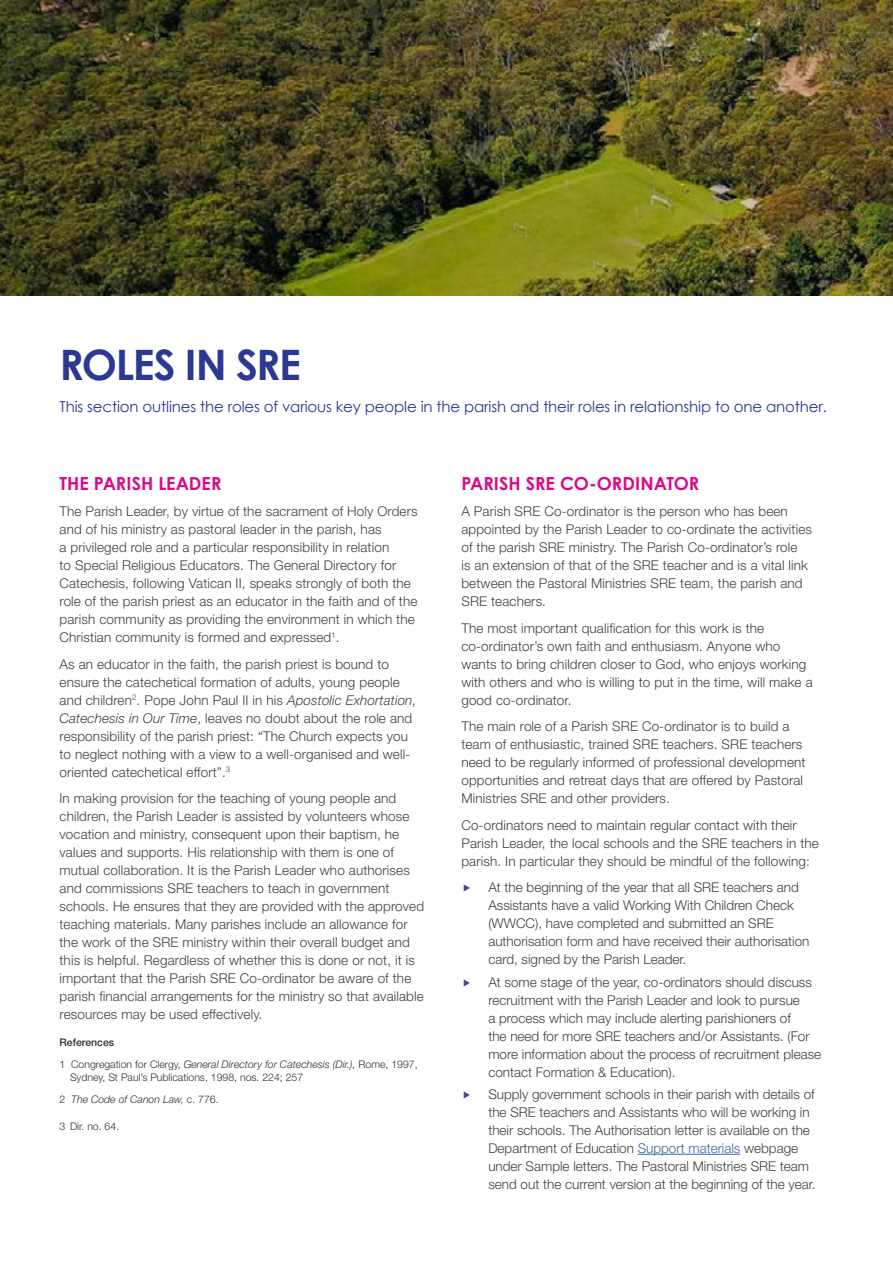
<style>
.page{position:relative;width:893px;height:1263px;background:#fff}
.page>*{position:absolute;margin:0;border:0;box-sizing:border-box;transform-origin:0 0}
.t1{font:700 42px "Century Gothic";letter-spacing:-.035em;color:#2b3990}
.t2{font:700 18px "Century Gothic";color:#da098c}
.t3{font:15px "Century Gothic";letter-spacing:-.01em;color:#2b3990}
.t4{font:300 13.5px/18px "Helvetica Neue LT Std";letter-spacing:.01em;color:#414042}
.t5{font:300 10.5px/22px "Helvetica Neue LT Std";color:#2b3239}
.t6{font:italic 300 10.5px/22px "Helvetica Neue LT Std";color:#2b3239}
.s1{font-style:italic}
.s2{font-weight:500;font-style:normal}
.s3{font-style:normal}
.s4{color:#3a68a5}
</style>
<div class="page">
<img style="left:0;top:0;width:893px;height:296px">
<hr style="left:638px;top:1154px;width:102px;height:1px;background:#3a68a5">
<h1 class="t1" style="left:60px;top:333px;width:243px">ROLES IN SRE</h1>
<p class="t3" style="left:60px;top:397px;width:769px">This section outlines the roles of various key people in the parish and their roles in relationship to one another.</p>
<h2 class="t2" style="left:60px;top:470px;width:164px">THE PARISH LEADER</h2>
<p class="t4" style="left:60px;top:502px;width:360px">The Parish Leader, by virtue of the sacrament of Holy Orders and of his ministry as pastoral leader in the parish, has<br>a privileged role and a particular responsibility in relation<br>to Special Religious Educators. The General Directory for Catechesis, following Vatican II, speaks strongly of both the role of the parish priest as an educator in the faith and of the parish community as providing the environment in which the Christian community is formed and expressed<sup>1</sup>.</p>
<p class="t4" style="left:60px;top:655px;width:358px">As an educator in the faith, the parish priest is bound to ensure the catechetical formation of adults, young people and children<sup>2</sup>. Pope John Paul II in his <span class="s1">Apostolic Exhortation, Catechesis in Our Time</span>, leaves no doubt about the role and responsibility of the parish priest: “The Church expects you to neglect nothing with a view to a well-organised and well&shy;oriented catechetical effort”.<sup>3</sup></p>
<p class="t4" style="left:60px;top:789px;width:366px">In making provision for the teaching of young people and children, the Parish Leader is assisted by volunteers whose vocation and ministry, consequent upon their baptism, he values and supports. His relationship with them is one of mutual collaboration. It is the Parish Leader who authorises and commissions SRE teachers to teach in government schools. He ensures that they are provided with the approved teaching materials. Many parishes include an allowance for the work of the SRE ministry within their overall budget and this is helpful. Regardless of whether this is done or not, it is important that the Parish SRE Co-ordinator be aware of the parish financial arrangements for the ministry so that available resources may be used effectively.</p>
<p class="t6" style="left:60px;top:1031px;width:360px"><span class="s2">References<br></span><span class="s3">1 Congregation for Clergy,</span> General Directory for Catechesis (Dir.), <span class="s3">Rome, 1997,</span></p>
<p class="t5" style="left:60px;top:1066px;width:245px;text-indent:10px">Sydney, St Paul’s Publications, 1998, nos. 224; 257<br>2 <span class="s1">The Code of Canon Law,</span> c. 776.</p>
<p class="t5" style="left:60px;top:1115px;width:61px">3 Dir. no. 64.</p>
<h2 class="t2" style="left:461px;top:470px;width:239px">PARISH SRE CO-ORDINATOR</h2>
<p class="t4" style="left:461px;top:502px;width:352px">A Parish SRE Co-ordinator is the person who has been appointed by the Parish Leader to co-ordinate the activities of the parish SRE ministry. The Parish Co-ordinator’s role<br>is an extension of that of the SRE teacher and is a vital link between the Pastoral Ministries SRE team, the parish and SRE teachers.</p>
<p class="t4" style="left:461px;top:619px;width:353px">The most important qualification for this work is the co-ordinator’s own faith and enthusiasm. Anyone who wants to bring children closer to God, who enjoys working with others and who is willing to put in the time, will make a good co-ordinator.</p>
<p class="t4" style="left:461px;top:717px;width:346px">The main role of a Parish SRE Co-ordinator is to build a team of enthusiastic, trained SRE teachers. SRE teachers need to be regularly informed of professional development opportunities and retreat days that are offered by Pastoral Ministries SRE and other providers.</p>
<p class="t4" style="left:461px;top:816px;width:359px">Co-ordinators need to maintain regular contact with their<br>Parish Leader, the local schools and the SRE teachers in the parish. In particular they should be mindful of the following:</p>
<p class="t4" style="left:488px;top:878px;width:323px">At the beginning of the year that all SRE teachers and Assistants have a valid Working With Children Check (WWCC), have completed and submitted an SRE authorisation form and have received their authorisation card, signed by the Parish Leader.</p>
<p class="t4" style="left:488px;top:972px;width:334px">At some stage of the year, co-ordinators should discuss recruitment with the Parish Leader and look to pursue<br>a process which may include alerting parishioners of<br>the need for more SRE teachers and/or Assistants. (For more information about the process of recruitment please contact Formation &amp; Education).</p>
<p class="t4" style="left:488px;top:1085px;width:329px">Supply government schools in their parish with details of the SRE teachers and Assistants who will be working in their schools. The Authorisation letter is available on the Department of Education <span class="s4">Support materials</span> webpage under Sample letters. The Pastoral Ministries SRE team send out the current version at the beginning of the year.</p>
</div>
